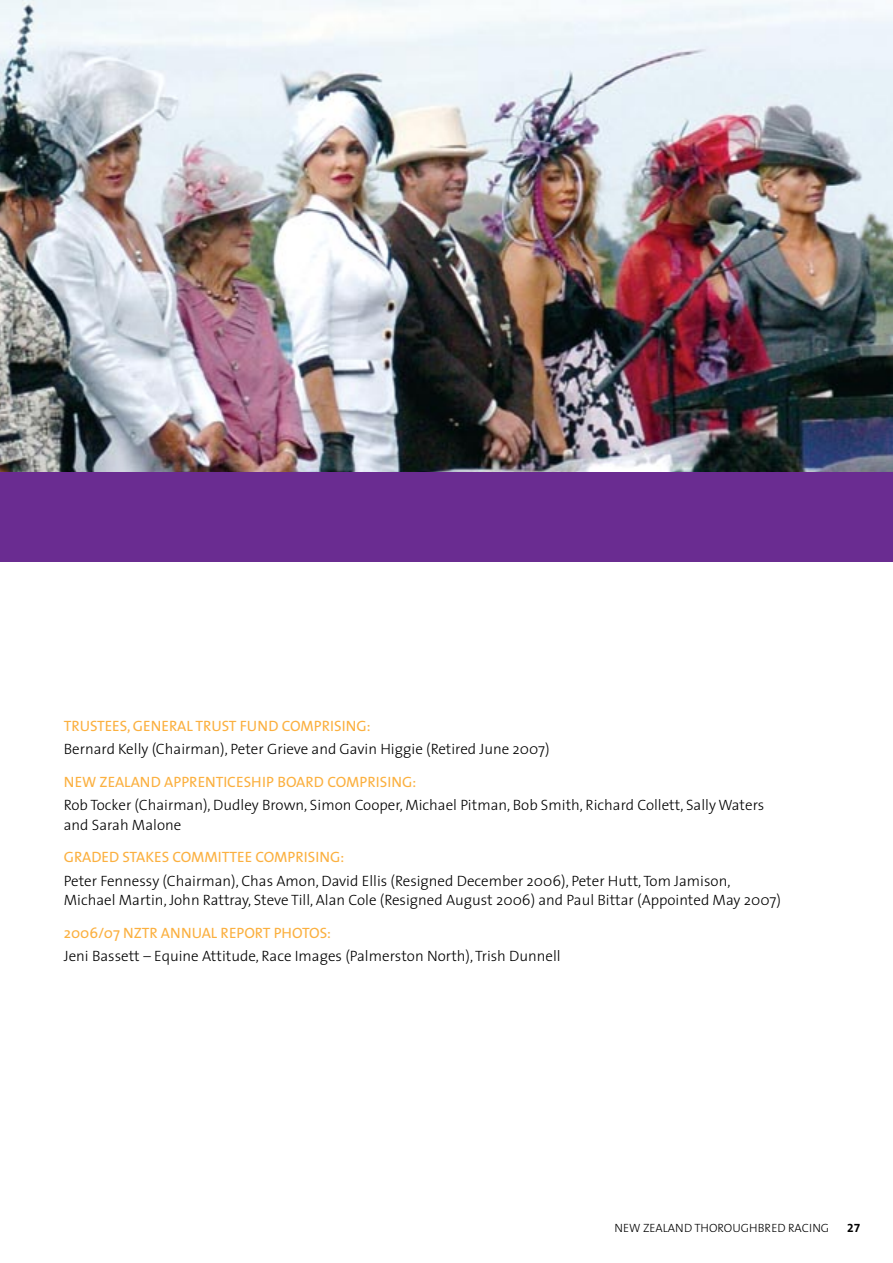
<style>
.page{position:relative;width:893px;height:1263px;background:#fff}
.page>*{position:absolute;margin:0;border:0;box-sizing:border-box;transform-origin:0 0}
.t1{font:300 15px/19.5px "The Sans";color:#000}
.t2{font:15px "The Sans";color:#fbb040}
.t3{font:300 12px "The Sans";color:#000}
.t4{font:12px "The Sans Bold Expert";color:#000}
</style>
<div class="page">
<img style="left:0;top:0;width:893px;height:472px">
<div style="left:0;top:472px;width:893px;height:89px;background:#6a2c91"></div>
<p class="t2" style="left:64px;top:713px;width:308px">TRUSTEES, G ENERAL TRUST FUND COMPRISING:</p>
<p class="t1" style="left:64px;top:739px;width:487px">Bernard Kelly (Chairman), Peter G rieve and Gavin H iggie (Retired June 2007)</p>
<p class="t2" style="left:64px;top:769px;width:354px">N EW ZEALAND APPRENTICESH IP BOARD COMPRISING:</p>
<p class="t1" style="left:64px;top:795px;width:702px">Rob Tocker (Chairman), Dudley Brown, Simon Cooper, Michael Pitman, Bob Smith, Richard Collett, Sally Waters and Sarah Malone</p>
<p class="t2" style="left:64px;top:845px;width:282px">G RADED STAKES COMMITTEE COMPRISING:</p>
<p class="t1" style="left:64px;top:871px;width:719px">Peter Fennessy (Chairman), Chas Amon, David E llis (Resigned December 2006), Peter H utt, Tom Jamison,<br>Michael Martin, John Rattray, Steve Till, Alan Cole (Resigned August 2006) and Paul Bittar (Appointed May 2007)</p>
<p class="t2" style="left:64px;top:920px;width:269px">2006/07 N ZTR ANNUAL REPORT PHOTOS:</p>
<p class="t1" style="left:64px;top:946px;width:498px">Jeni Bassett – Equine Attitude, Race I mages (Palmerston North), Trish Dunnell</p>
<p class="t3" style="left:614px;top:1218px;width:216px">New Zealan d Thoroughbred Racing</p>
<p class="t4" style="left:847px;top:1218px;width:15px">27</p>
</div>
